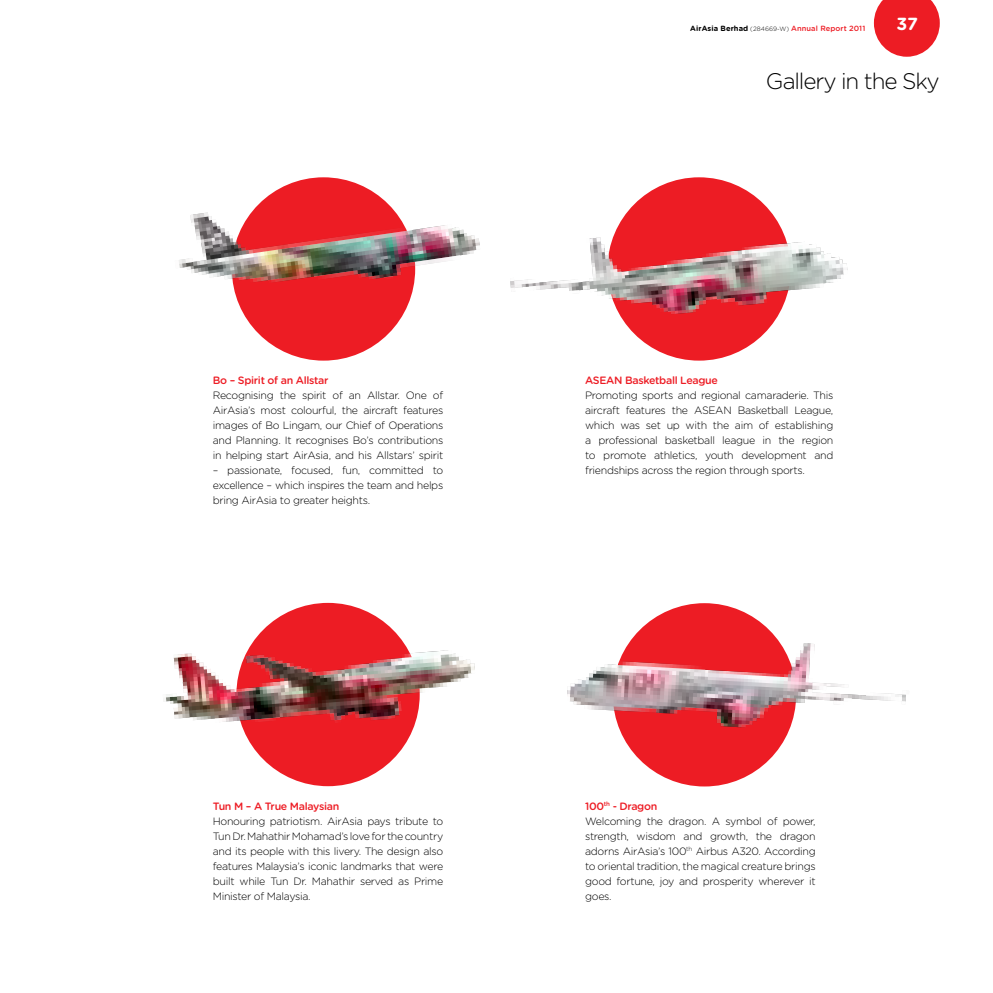
<style>
.page{position:relative;width:993px;height:993px;background:#fff}
.page>*{position:absolute;margin:0;border:0;box-sizing:border-box;transform-origin:0 0}
.t1{font:300 22.5px "Gotham Rounded";letter-spacing:-.05em;color:#000}
.t2{font:700 17.5px "Gotham Rounded";color:#fff}
.t3{font:300 10.62px/15px "Gotham Rounded";letter-spacing:-.03em;color:#000}
.t4{font:500 7.5px "Gotham Rounded";letter-spacing:.01em;color:#ed1c24}
.s1{font-weight:700;color:#000}
.s2{font-weight:300;font-size:6.25px;color:#000}
.s3{font-weight:500;color:#ed1c24}
</style>
<div class="page">
<svg style="left:873px;top:0;width:66px;height:57px"></svg>
<div style="left:232px;top:177px;width:183px;height:183px;background:#ed1c24;border-radius:50%"></div>
<img style="left:179px;top:177px;width:301px;height:132px">
<div style="left:607px;top:177px;width:183px;height:183px;background:#ed1c24;border-radius:50%"></div>
<img style="left:510px;top:214px;width:338px;height:114px">
<div style="left:236px;top:602px;width:183px;height:184px;background:#ed1c24;border-radius:50%"></div>
<div style="left:612px;top:603px;width:183px;height:183px;background:#ed1c24;border-radius:50%"></div>
<img style="left:163px;top:627px;width:312px;height:113px">
<img style="left:567px;top:627px;width:339px;height:113px">
<p class="t4" style="left:690px;top:23px;width:176px"><span class="s1">AirAsia Berhad</span> <span class="s2">(284669-W)</span> Annual Report 2011</p>
<p class="t2" style="left:896px;top:11px;width:23px">37</p>
<p class="t3" style="left:213px;top:372px;width:232px"><span class="s3">Bo – Spirit of an Allstar<br></span>Recognising the spirit of an Allstar. One of AirAsia’s most colourful, the aircraft features images of Bo Lingam, our Chief of Operations and Planning. It recognises Bo’s contributions in helping start AirAsia, and his Allstars’ spirit</p>
<p class="t3" style="left:213px;top:462px;width:232px;text-align:justify">– passionate, focused, fun, committed to excellence – which inspires the team and helps bring AirAsia to greater heights.</p>
<p class="t1" style="left:765px;top:66px;width:175px">Gallery in the Sky</p>
<p class="t3" style="left:585px;top:372px;width:250px"><span class="s3">ASEAN Basketball League<br></span>Promoting sports and regional camaraderie. This aircraft features the ASEAN Basketball League, which was set up with the aim of establishing a professional basketball league in the region to promote athletics, youth development and friendships across the region through sports.</p>
<p class="t3" style="left:213px;top:798px;width:232px"><span class="s3">Tun M – A True Malaysian<br></span>Honouring patriotism. AirAsia pays tribute to Tun Dr. Mahathir Mohamad’s love for the country and its people with this livery. The design also features Malaysia’s iconic landmarks that were built while Tun Dr. Mahathir served as Prime Minister of Malaysia.</p>
<p class="t3" style="left:585px;top:798px;width:232px"><span class="s3">100</span><sup>th</sup> <span class="s3">- Dragon<br></span>Welcoming the dragon. A symbol of power, strength, wisdom and growth, the dragon adorns AirAsia’s 100<sup>th</sup> Airbus A320. According to oriental tradition, the magical creature brings good fortune, joy and prosperity wherever it goes.</p>
</div>
